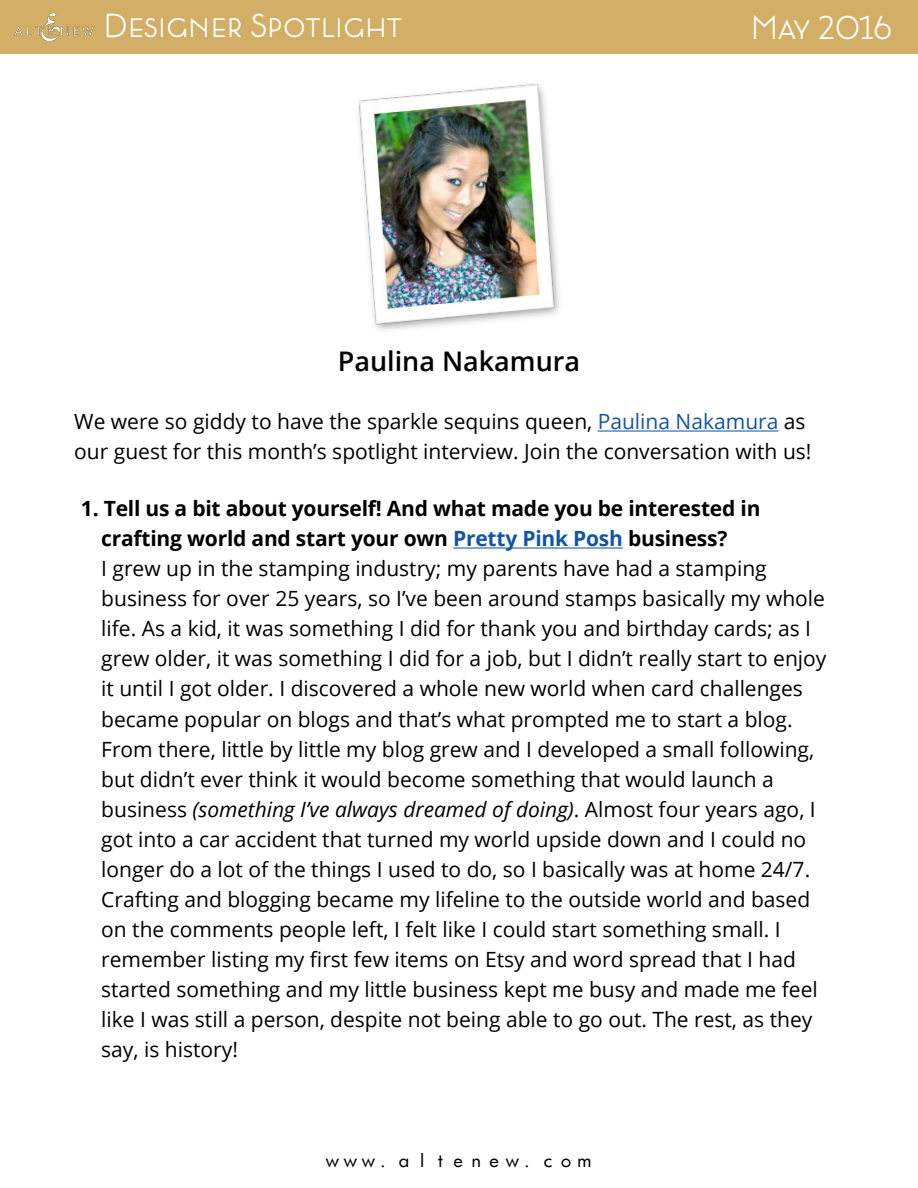
<style>
.page{position:relative;width:918px;height:1188px;background:#fff}
.page>*{position:absolute;margin:0;border:0;box-sizing:border-box;transform-origin:0 0}
.t1{font:300 33px "Lumier";color:#fff}
.t2{font:600 27px "Open Sans";color:#000}
.t3{font:21px/30px "Open Sans";color:#000}
.t4{font:18px "Futurist Fixed Width";color:#000}
.s1{color:#1255a4}
.s2{font-weight:700}
.s3{font-weight:700;color:#1255a4}
.s4{font-style:italic}
</style>
<div class="page">
<div style="left:0;top:0;width:918px;height:54px;background:#d2ae67"></div>
<img style="left:14px;top:13px;width:80px;height:29px">
<hr style="left:598px;top:430px;width:181px;height:2px;background:#1255a4">
<hr style="left:453px;top:547px;width:170px;height:2px;background:#1255a4">
<img style="left:358px;top:83px;width:202px;height:248px">
<h1 class="t1" style="left:104px;top:7px;width:300px">Designer Spotlight</h1>
<p class="t2" style="left:338px;top:343px;width:244px">Paulina Nakamura</p>
<h1 class="t1" style="left:751px;top:9px;width:143px">May 2016</h1>
<p class="t3" style="left:74px;top:406px;width:739px">We were so giddy to have the sparkle sequins queen, <span class="s1">Paulina Nakamura</span> as our guest for this month’s spotlight interview. Join the conversation with us!</p>
<p class="t3" style="left:101px;top:493px;width:727px;text-indent:-20px"><span class="s2">1. Tell us a bit about yourself! And what made you be interested in crafting world and start your own</span> <span class="s3">Pretty Pink Posh</span> <span class="s2">business?<br></span>I grew up in the stamping industry; my parents have had a stamping business for over 25 years, so I’ve been around stamps basically my whole life. As a kid, it was something I did for thank you and birthday cards; as I grew older, it was something I did for a job, but I didn’t really start to enjoy it until I got older. I discovered a whole new world when card challenges became popular on blogs and that’s what prompted me to start a blog.<br>From there, little by little my blog grew and I developed a small following, but didn’t ever think it would become something that would launch a business <span class="s4">(something I’ve always dreamed of doing)</span>. Almost four years ago, I got into a car accident that turned my world upside down and I could no longer do a lot of the things I used to do, so I basically was at home 24/7.<br>Crafting and blogging became my lifeline to the outside world and based on the comments people left, I felt like I could start something small. I remember listing my first few items on Etsy and word spread that I had started something and my little business kept me busy and made me feel like I was still a person, despite not being able to go out. The rest, as they say, is history!</p>
<p class="t4" style="left:323px;top:1149px;width:271px">www.altenew.com</p>
</div>
